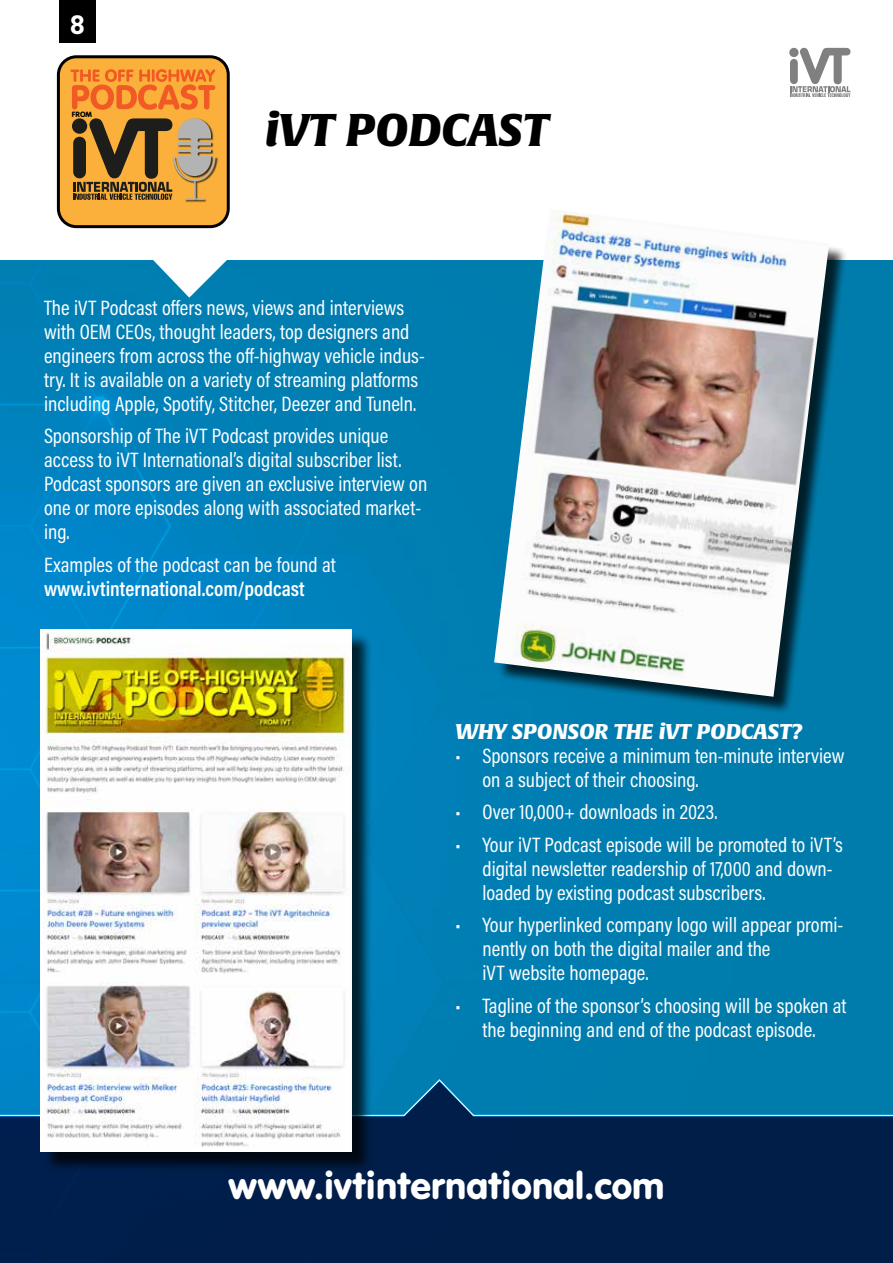
<style>
.page{position:relative;width:893px;height:1263px;background:#fff}
.page>*{position:absolute;margin:0;border:0;box-sizing:border-box;transform-origin:0 0}
.t1{font:italic 45px "Alverata Bl";color:#000}
.t2{font:39px "VAG Rundschrift D";color:#fff}
.t3{font:700 27px "DIN2014";color:#fff}
.t4{font:21px/24px "Acumin Pro Cond";color:#fff}
.t5{font:600 21px "Acumin Pro Cond";color:#fff}
.t6{font:italic 21px "Alverata Bl";color:#fff}
.t7{font:7.95px "VAG Rundschrift D";color:#000}
</style>
<div class="page">
<img style="left:0;top:261px;width:893px;height:817px">
<svg style="left:150px;top:260px;width:81px;height:38px"></svg>
<svg style="left:0;top:1078px;width:893px;height:185px;background:#012d59"></svg>
<svg style="left:61px;top:59px;width:165px;height:168px;background:#cf8e39"></svg>
<div style="left:57px;top:55px;width:173px;height:173px;border:3px solid #000;border-radius:18px"></div>
<div style="left:44px;top:632px;width:329px;height:541px;background:#000;opacity:.75"></div>
<img style="left:41px;top:629px;width:311px;height:523px">
<div style="left:497px;top:212px;width:350px;height:503px;background:#000;opacity:.75"></div>
<img style="left:494px;top:211px;width:335px;height:486px">
<svg style="left:789px;top:48px;width:61px;height:49px"></svg>
<div style="left:60px;top:0;width:36px;height:43px;background:#000"></div>
<p class="t3" style="left:70px;top:7px;width:16px">8</p>
<p class="t7" style="left:72px;top:110px;width:22px">FROM</p>
<h1 class="t1" style="left:265px;top:101px;width:286px">iVT PODCAST</h1>
<p class="t4" style="left:44px;top:295px;width:382px">The iVT Podcast offers news, views and interviews with OEM CEOs, thought leaders, top designers and engineers from across the off-highway vehicle indus&shy;try. It is available on a variety of streaming platforms including Apple, Spotify, Stitcher, Deezer and TuneIn.</p>
<p class="t4" style="left:44px;top:423px;width:385px">Sponsorship of The iVT Podcast provides unique access to iVT International’s digital subscriber list.<br>Podcast sponsors are given an exclusive interview on one or more episodes along with associated market&shy;ing.</p>
<p class="t4" style="left:44px;top:552px;width:293px">Examples of the podcast can be found at</p>
<p class="t5" style="left:44px;top:575px;width:262px">www.ivtinternational.com/podcast</p>
<p class="t6" style="left:455px;top:718px;width:349px">WHY SPONSOR THE iVT PODCAST?</p>
<p class="t4" style="left:482px;top:743px;width:363px;text-indent:-27px">• Sponsors receive a minimum ten-minute interview on a subject of their choosing.</p>
<p class="t4" style="left:455px;top:800px;width:263px">• Over 10,000+ downloads in 2023.</p>
<p class="t4" style="left:482px;top:832px;width:362px;text-indent:-27px">• Your iVT Podcast episode will be promoted to iVT’s digital newsletter readership of 17,000 and down&shy;loaded by existing podcast subscribers.</p>
<p class="t4" style="left:482px;top:913px;width:362px;text-indent:-27px">• Your hyperlinked company logo will appear promi&shy;nently on both the digital mailer and the<br>iVT website homepage.</p>
<p class="t4" style="left:455px;top:993px;width:393px;text-align:center">• Tagline of the sponsor’s choosing will be spoken at the beginning and end of the podcast episode.</p>
<h2 class="t2" style="left:228px;top:1163px;width:438px">www.ivtinternational.com</h2>
</div>
